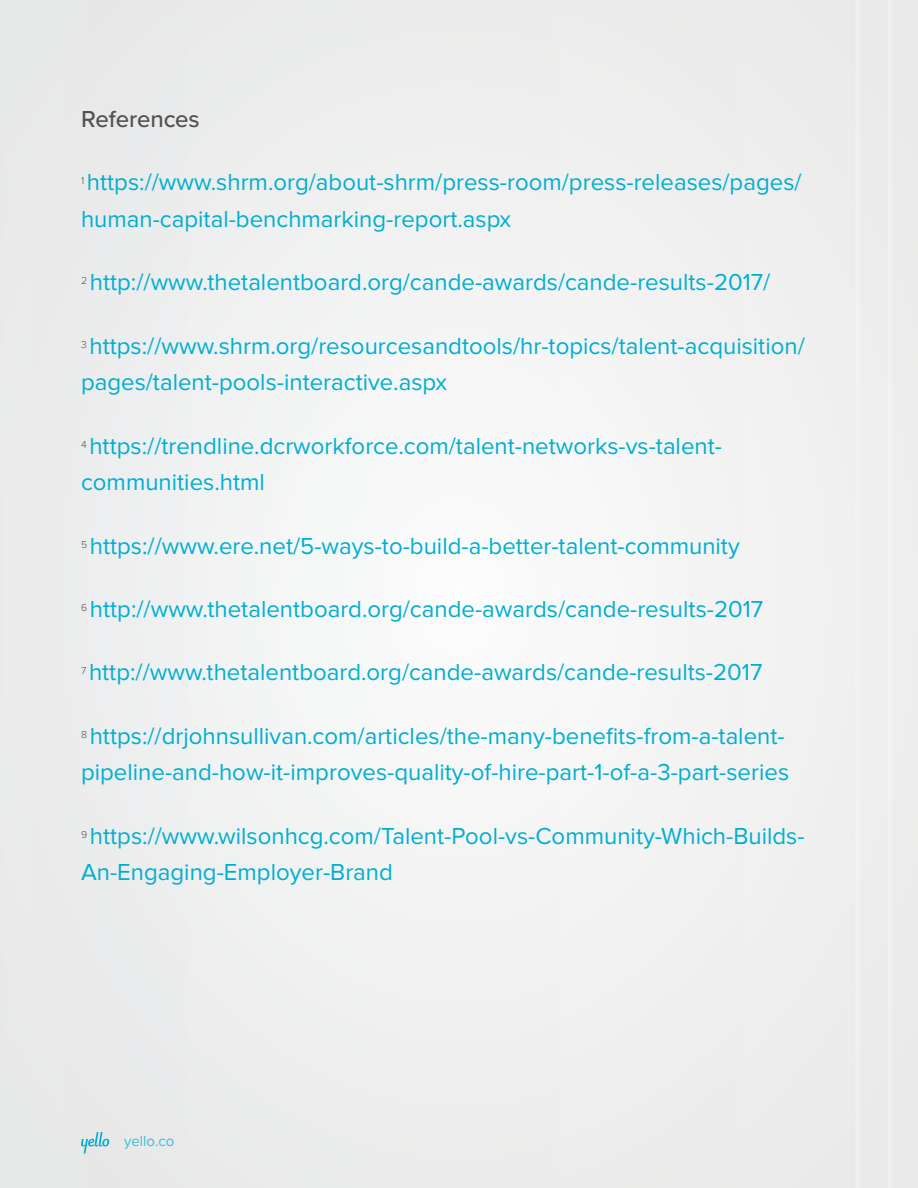
<style>
.page{position:relative;width:918px;height:1188px;background:#efefef}
.page>*{position:absolute;margin:0;border:0;box-sizing:border-box;transform-origin:0 0}
.t1{font:24px/36.5px "Proxima Nova";color:#00afd0}
.t2{font:500 24px "Proxima Nova";letter-spacing:-.005em;color:#515151}
.t3{font:15px "Proxima Nova";color:#00afd0}
.t4{font:300 10.5px "Proxima Nova";color:#515151}
</style>
<div class="page">
<svg style="left:81px;top:1132px;width:28px;height:22px"></svg>
<h3 class="t2" style="left:81px;top:105px;width:120px">References</h3>
<h3 class="t4" style="left:81px;top:175px;width:5px">1</h3>
<h3 class="t1" style="left:81px;top:165px;width:722px">https://www.shrm.org/about-shrm/press-room/press-releases/pages/ human-capital-benchmarking-report.aspx</h3>
<h3 class="t4" style="left:81px;top:275px;width:8px">2</h3>
<h3 class="t1" style="left:90px;top:265px;width:682px">http://www.thetalentboard.org/cande-awards/cande-results-2017/</h3>
<h3 class="t1" style="left:81px;top:328px;width:725px;text-indent:8px">https://www.shrm.org/resourcesandtools/hr-topics/talent-acquisition/ pages/talent-pools-interactive.aspx</h3>
<h3 class="t4" style="left:81px;top:338px;width:7px">3</h3>
<h3 class="t1" style="left:81px;top:428px;width:643px;text-indent:8px">https://trendline.dcrworkforce.com/talent-networks-vs-talent&shy;communities.html</h3>
<h3 class="t4" style="left:81px;top:438px;width:7px">4</h3>
<h3 class="t4" style="left:81px;top:538px;width:8px">5</h3>
<h3 class="t1" style="left:90px;top:528px;width:651px">https://www.ere.net/5-ways-to-build-a-better-talent-community</h3>
<h3 class="t4" style="left:81px;top:601px;width:8px">6</h3>
<h3 class="t1" style="left:90px;top:592px;width:675px">http://www.thetalentboard.org/cande-awards/cande-results-2017</h3>
<h3 class="t4" style="left:81px;top:665px;width:7px">7</h3>
<h3 class="t1" style="left:89px;top:655px;width:675px">http://www.thetalentboard.org/cande-awards/cande-results-2017</h3>
<h3 class="t1" style="left:81px;top:719px;width:710px;text-align:center">https://drjohnsullivan.com/articles/the-many-benefits-from-a-talent&shy;pipeline-and-how-it-improves-quality-of-hire-part-1-of-a-3-part-series</h3>
<h3 class="t4" style="left:81px;top:728px;width:7px">8</h3>
<h3 class="t1" style="left:81px;top:818px;width:725px;text-indent:9px">https://www.wilsonhcg.com/Talent-Pool-vs-Community-Which-Builds-<br>An-Engaging-Employer-Brand</h3>
<h3 class="t4" style="left:81px;top:828px;width:8px">9</h3>
<p class="t3" style="left:124px;top:1132px;width:52px">yello.co</p>
</div>
